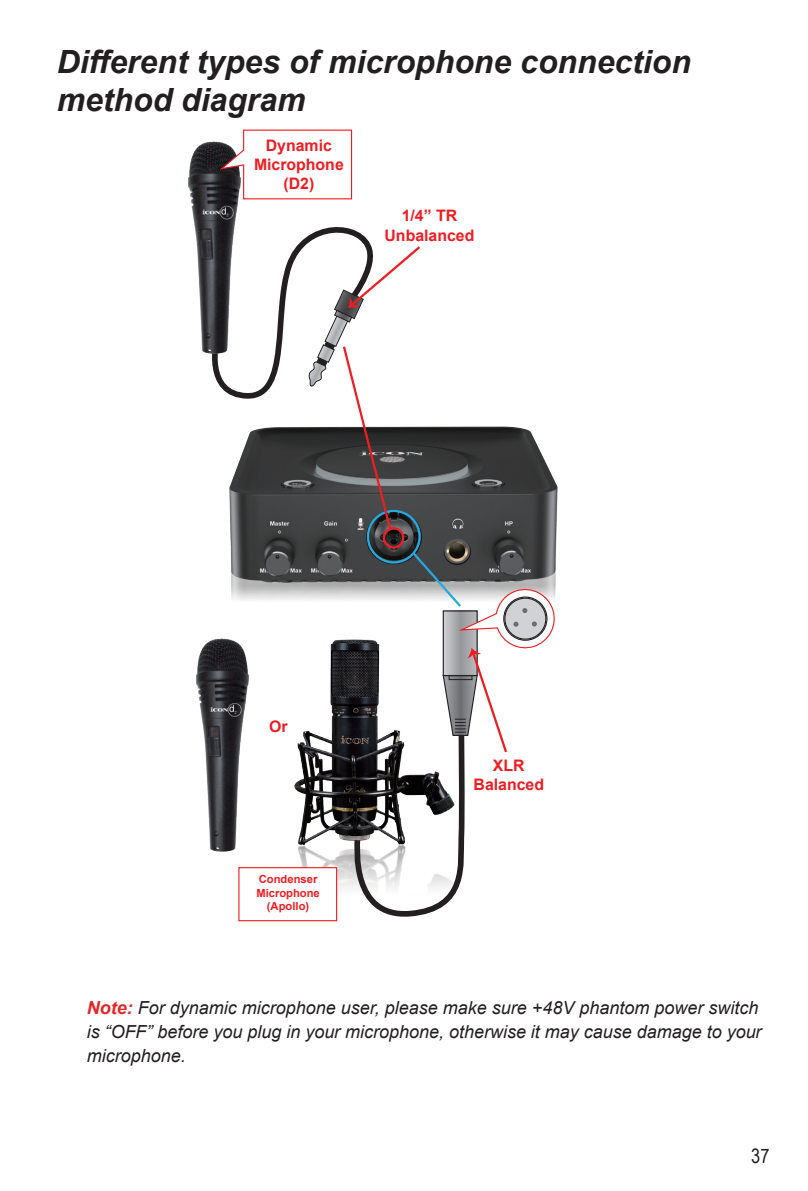
<style>
.page{position:relative;width:808px;height:1191px;background:#fff}
.page>*{position:absolute;margin:0;border:0;box-sizing:border-box;transform-origin:0 0}
.t1{font:italic 700 32px/38.4px "Arial";color:#231f20}
.t2{font:20px "Arial Narrow";color:#231f20}
.Text{font:italic 18px "Arial";color:#231f20}
.t3{font:700 15.8px/19px "Arial";color:#ee1d23;text-align:center}
.t4{font:700 11.2px/13.4px "Arial";color:#ee1d23;text-align:center}
.s1{font-weight:700;color:#e32626}
</style>
<div class="page">
<img style="left:230px;top:426px;width:328px;height:174px">
<img style="left:294px;top:639px;width:51px;height:249px">
<img style="left:188px;top:141px;width:51px;height:122px">
<svg style="left:218px;top:129px;width:135px;height:71px"></svg>
<svg style="left:238px;top:866px;width:100px;height:55px"></svg>
<div style="left:383px;top:527px;width:21px;height:21px;border:2px solid #ee1d23;border-radius:50%"></div>
<div style="left:367px;top:510px;width:54px;height:53px;border:2px solid #24aae1;border-radius:50%"></div>
<svg style="left:198px;top:215px;width:225px;height:316px"></svg>
<svg style="left:345px;top:550px;width:213px;height:367px"></svg>
<img style="left:196px;top:638px;width:54px;height:214px">
<p class="t1" style="left:57px;top:43px;width:636px">Different types of microphone connection method diagram</p>
<p class="t3" style="left:254px;top:136px;width:91px">Dynamic<br>Microphone (D2)</p>
<p class="t3" style="left:384px;top:207px;width:91px">1/4” TR<br>Unbalanced</p>
<p class="t3" style="left:269px;top:717px;width:20px">Or</p>
<p class="t4" style="left:256px;top:872px;width:65px">Condenser<br>Microphone (Apollo)</p>
<p class="t3" style="left:474px;top:756px;width:72px">XLR<br>Balanced</p>
<p class="Text" style="left:87px;top:996px;width:673px"><span class="s1">Note:</span> For dynamic microphone user, please make sure +48V phantom power switch</p>
<p class="Text" style="left:87px;top:1020px;width:676px">is “OFF” before you plug in your microphone, otherwise it may cause damage to your</p>
<p class="Text" style="left:87px;top:1044px;width:101px">microphone.</p>
<p class="t2" style="left:751px;top:1141px;width:20px">37</p>
</div>
